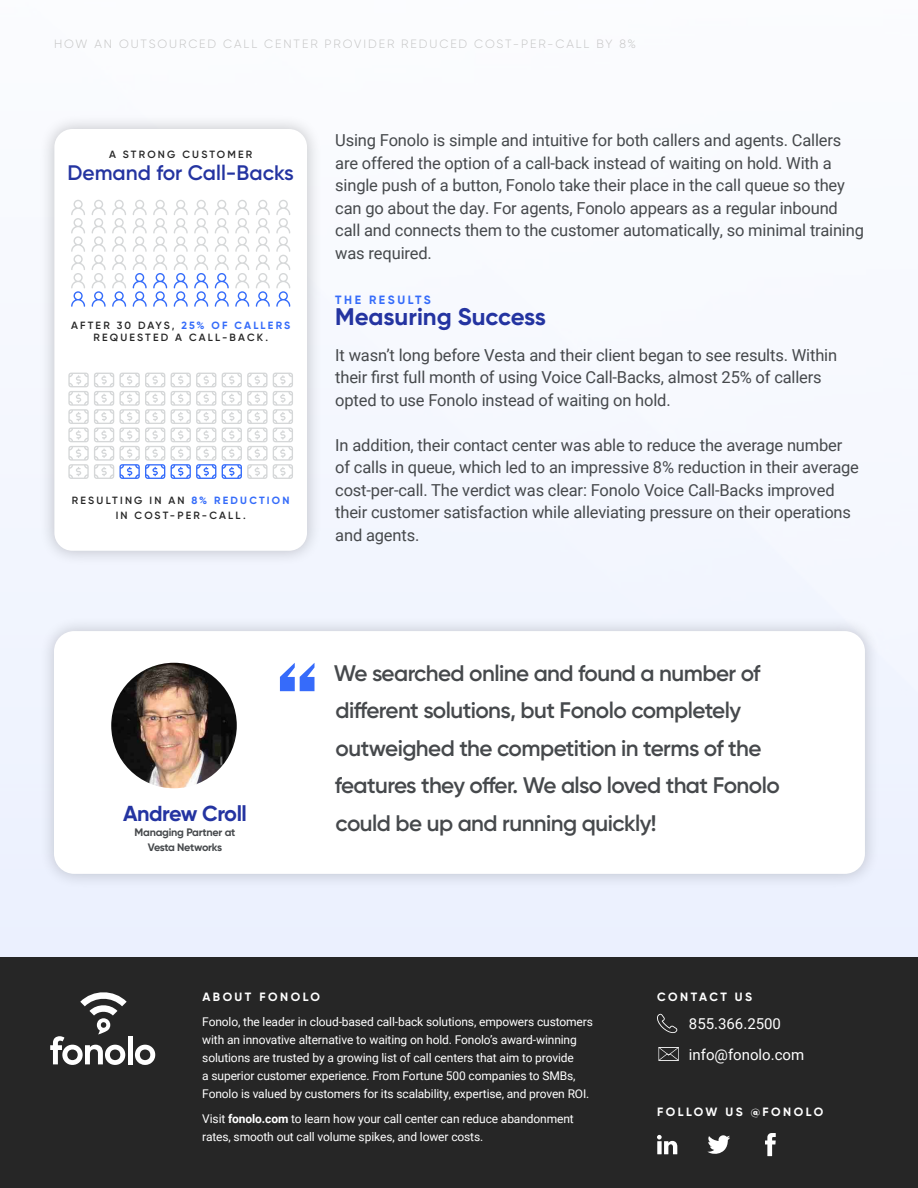
<style>
.page{position:relative;width:918px;height:1188px;background:#fff}
.page>*{position:absolute;margin:0;border:0;box-sizing:border-box;transform-origin:0 0}
.t1{font:700 24px "Gilroy";color:#2434a1}
.t2{font:600 22.5px/37.5px "Gilroy";letter-spacing:-.025em;color:#46494c}
.t3{font:700 21.6px "Gilroy";letter-spacing:-.02em;color:#2434a1}
.t4{font:600 21px "Gilroy";color:#2434a1}
.t5{font:16.5px/22.5px "Roboto";letter-spacing:-.01em;color:#46494c}
.t6{font:15px/31.5px "Roboto";color:#fff}
.t7{font:12px/18px "Roboto";letter-spacing:-.01em;color:#fff}
.t8{font:300 12px "Gilroy";letter-spacing:.16em;color:#c5c5c5}
.t9{font:700 12px "Gilroy";letter-spacing:.21em;color:#fff}
.t10{font:700 12px "Gilroy";letter-spacing:.21em;color:#356cfa}
.t11{font:700 10.8px/15.1px "Gilroy";letter-spacing:-.02em;color:#46494c;text-align:center}
.t12{font:600 10.5px/12px "Gilroy";letter-spacing:.21em;color:#262626;text-align:center}
.s1{font-weight:700;color:#356cfa}
.s2{font-weight:700}
</style>
<div class="page">
<div style="left:0;top:408px;width:918px;height:550px;background:#f2f5fe"></div>
<div style="left:0;top:958px;width:918px;height:230px;background:#262626"></div>
<svg style="left:657px;top:1135px;width:20px;height:19px"></svg>
<svg style="left:708px;top:1135px;width:22px;height:19px"></svg>
<svg style="left:765px;top:1133px;width:11px;height:23px"></svg>
<svg style="left:657px;top:1014px;width:21px;height:19px"></svg>
<svg style="left:658px;top:1047px;width:21px;height:14px"></svg>
<svg style="left:135px;top:1045px;width:20px;height:20px"></svg>
<div style="left:128px;top:1036px;width:5px;height:28px;background:#fff"></div>
<svg style="left:50px;top:992px;width:77px;height:73px"></svg>
<div style="left:39px;top:616px;width:841px;height:273px;background:#000;opacity:.2"></div>
<div style="left:54px;top:631px;width:811px;height:243px;background:#fff;border-radius:20px"></div>
<img style="left:111px;top:663px;width:126px;height:125px;border-radius:63px">
<svg style="left:280px;top:663px;width:35px;height:28px"></svg>
<div style="left:39px;top:114px;width:283px;height:452px;background:#000;opacity:.22"></div>
<div style="left:54px;top:129px;width:253px;height:422px;background:#fff;border-radius:18px"></div>
<svg style="left:71px;top:200px;width:14px;height:107px"></svg>
<svg style="left:194px;top:200px;width:14px;height:107px"></svg>
<svg style="left:133px;top:200px;width:14px;height:107px"></svg>
<svg style="left:256px;top:200px;width:14px;height:107px"></svg>
<svg style="left:92px;top:200px;width:14px;height:107px"></svg>
<svg style="left:215px;top:200px;width:14px;height:107px"></svg>
<svg style="left:153px;top:200px;width:14px;height:107px"></svg>
<svg style="left:276px;top:200px;width:14px;height:107px"></svg>
<svg style="left:112px;top:200px;width:14px;height:107px"></svg>
<svg style="left:235px;top:200px;width:14px;height:107px"></svg>
<svg style="left:174px;top:200px;width:14px;height:107px"></svg>
<svg style="left:68px;top:373px;width:97px;height:106px"></svg>
<svg style="left:171px;top:373px;width:45px;height:106px"></svg>
<svg style="left:222px;top:373px;width:71px;height:106px"></svg>
<p class="t8" style="left:54px;top:37px;width:584px">HOW AN OUTSOURCED CALL CENTER PROVIDER REDUCED COST-PER-CALL BY 8%</p>
<p class="t12" style="left:109px;top:148px;width:145px">A STRONG CUSTOMER</p>
<p class="t4" style="left:68px;top:160px;width:228px">Demand for Call-Backs</p>
<p class="t12" style="left:71px;top:320px;width:221px">AFTER 30 DAYS, <span class="s1">25% OF CALLERS<br></span>REQUESTED A CALL-BACK.</p>
<p class="t12" style="left:72px;top:492px;width:219px;line-height:15px">RESULTING IN AN <span class="s1">8% REDUCTION<br></span>IN COST-PER-CALL.</p>
<p class="t5" style="left:335px;top:129px;width:530px">Using Fonolo is simple and intuitive for both callers and agents. Callers are offered the option of a call-back instead of waiting on hold. With a single push of a button, Fonolo take their place in the call queue so they can go about the day. For agents, Fonolo appears as a regular inbound call and connects them to the customer automatically, so minimal training was required.</p>
<p class="t10" style="left:335px;top:292px;width:97px">THE RESULTS</p>
<h1 class="t1" style="left:335px;top:301px;width:212px">Measuring Success</h1>
<p class="t5" style="left:335px;top:343px;width:504px">It wasn’t long before Vesta and their client began to see results. Within their first full month of using Voice Call-Backs, almost 25% of callers opted to use Fonolo instead of waiting on hold.</p>
<p class="t5" style="left:335px;top:433px;width:525px">In addition, their contact center was able to reduce the average number of calls in queue, which led to an impressive 8% reduction in their average cost-per-call. The verdict was clear: Fonolo Voice Call-Backs improved their customer satisfaction while alleviating pressure on their operations and agents.</p>
<h3 class="t3" style="left:123px;top:800px;width:125px">Andrew Croll</h3>
<p class="t11" style="left:134px;top:825px;width:103px">Managing Partner at<br>Vesta Networks</p>
<h2 class="t2" style="left:334px;top:654px;width:448px">We searched online and found a number of different solutions, but Fonolo completely outweighed the competition in terms of the features they offer. We also loved that Fonolo could be up and running quickly!</h2>
<p class="t9" style="left:202px;top:989px;width:119px">ABOUT FONOLO</p>
<p class="t7" style="left:202px;top:1012px;width:392px">Fonolo, the leader in cloud-based call-back solutions, empowers customers with an innovative alternative to waiting on hold. Fonolo’s award-winning solutions are trusted by a growing list of call centers that aim to provide<br>a superior customer experience. From Fortune 500 companies to SMBs, Fonolo is valued by customers for its scalability, expertise, and proven ROI.</p>
<p class="t7" style="left:202px;top:1109px;width:373px">Visit <span class="s2">fonolo.com</span> to learn how your call center can reduce abandonment rates, smooth out call volume spikes, and lower costs.</p>
<p class="t9" style="left:657px;top:989px;width:97px">CONTACT US</p>
<p class="t6" style="left:689px;top:1007px;width:117px">855.366.2500 info@fonolo.com</p>
<p class="t9" style="left:657px;top:1104px;width:168px">FOLLOW US @FONOLO</p>
</div>
